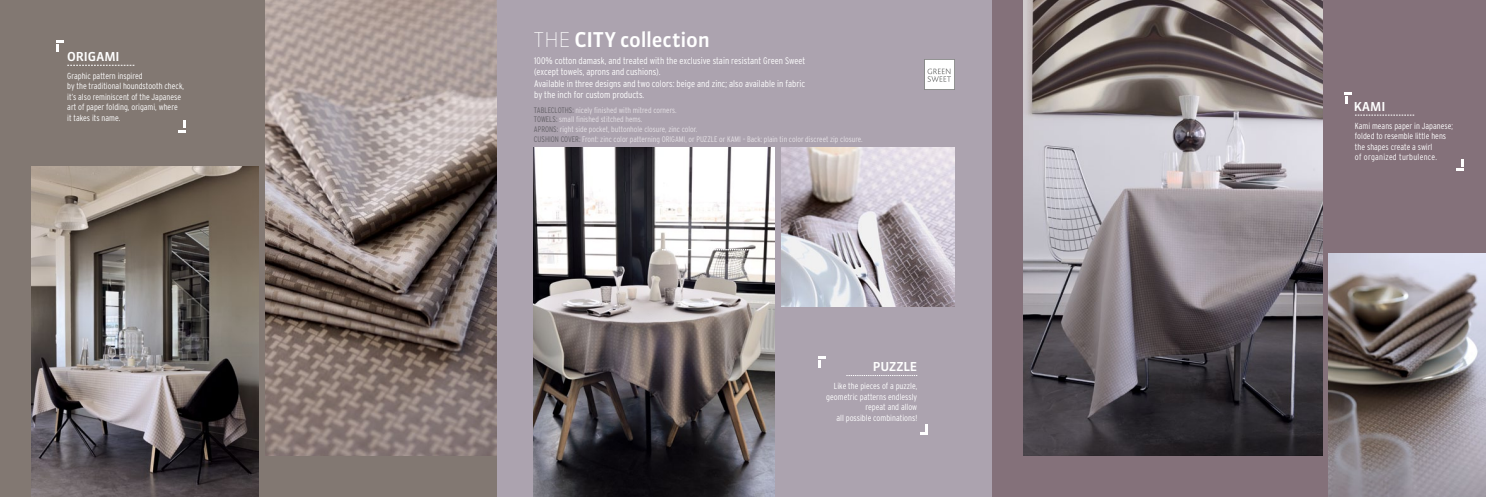
<style>
.page{position:relative;width:1486px;height:497px;background:#fff}
.page>*{position:absolute;margin:0;border:0;box-sizing:border-box;transform-origin:0 0}
.t1{font:500 20.3px "Sanuk";letter-spacing:-.01em;color:#fff}
.t2{font:500 12.25px "Sanuk";letter-spacing:-.005em;color:#fff}
.t3{font:300 condensed 9.54px/11.5px "Interstate";color:#fff}
.t4{font:300 condensed 8.75px/10.5px "Interstate";color:#fff}
.t5{font:300 condensed 8.05px/9.8px "Interstate";color:#e6e2e6}
.s1{font-family:"Sanuk LF";font-weight:100}
.s2{color:#646167}
</style>
<div class="page">
<div style="left:496px;top:0;width:496px;height:496px;background:#aca3af"></div>
<div style="left:992px;top:0;width:494px;height:496px;background:#84717a"></div>
<div style="left:0;top:0;width:496px;height:496px;background:#827872"></div>
<img style="left:265px;top:0;width:231px;height:455px">
<img style="left:32px;top:166px;width:227px;height:330px">
<img style="left:1024px;top:0;width:298px;height:455px">
<img style="left:1328px;top:253px;width:158px;height:243px">
<svg style="left:67px;top:65px;width:67px;height:1px"></svg>
<svg style="left:178px;top:120px;width:8px;height:12px"></svg>
<svg style="left:56px;top:40px;width:8px;height:12px"></svg>
<svg style="left:1355px;top:115px;width:59px;height:1px"></svg>
<svg style="left:1456px;top:159px;width:7px;height:11px"></svg>
<svg style="left:1345px;top:92px;width:7px;height:11px"></svg>
<img style="left:781px;top:148px;width:174px;height:158px">
<img style="left:533px;top:148px;width:242px;height:348px">
<svg style="left:662px;top:249px;width:88px;height:1px"></svg>
<svg style="left:846px;top:375px;width:71px;height:1px"></svg>
<svg style="left:921px;top:424px;width:7px;height:10px"></svg>
<svg style="left:818px;top:356px;width:7px;height:11px"></svg>
<div style="left:924px;top:59px;width:30px;height:30px;background:#fff"></div>
<div style="left:924px;top:59px;width:31px;height:31px;border:1px solid #868786"></div>
<svg style="left:927px;top:68px;width:24px;height:14px"></svg>
<h2 class="t2" style="left:67px;top:49px;width:54px">ORIGAMI</h2>
<p class="t4" style="left:67px;top:70px;width:118px">Graphic pattern inspired<br>by the traditional houndstooth check, it’s also reminiscent of the Japanese art of paper folding, origami, where it takes its name.</p>
<h1 class="t1" style="left:533px;top:27px;width:178px"><span class="s1">THE</span> CITY COLLECTION</h1>
<p class="t3" style="left:534px;top:54px;width:272px">100% cotton damask, and treated with the exclusive stain resistant Green Sweet (except towels, aprons and cushions).<br>Available in three designs and two colors: beige and zinc; also available in fabric by the inch for custom products.</p>
<p class="t5" style="left:534px;top:104px;width:330px"><span class="s2">Tablecloths:</span> nicely finished with mitred corners.<br><span class="s2">Towels:</span> small finished stitched hems.<br><span class="s2">Aprons:</span> right side pocket, buttonhole closure, zinc color.<br><span class="s2">Cushion Cover:</span> Front: zinc color patterning ORIGAMI, or PUZZLE or KAMI – Back: plain tin color discreet zip closure.</p>
<h2 class="t2" style="left:873px;top:358px;width:46px">PUZZLE</h2>
<p class="t4" style="left:826px;top:380px;width:92px;text-align:right">Like the pieces of a puzzle, geometric patterns endlessly repeat and allow<br>all possible combinations!</p>
<h2 class="t2" style="left:1353px;top:98px;width:33px">KAMI</h2>
<p class="t4" style="left:1355px;top:120px;width:100px">Kami means paper in Japanese; folded to resemble little hens the shapes create a swirl<br>of organized turbulence.</p>
</div>
